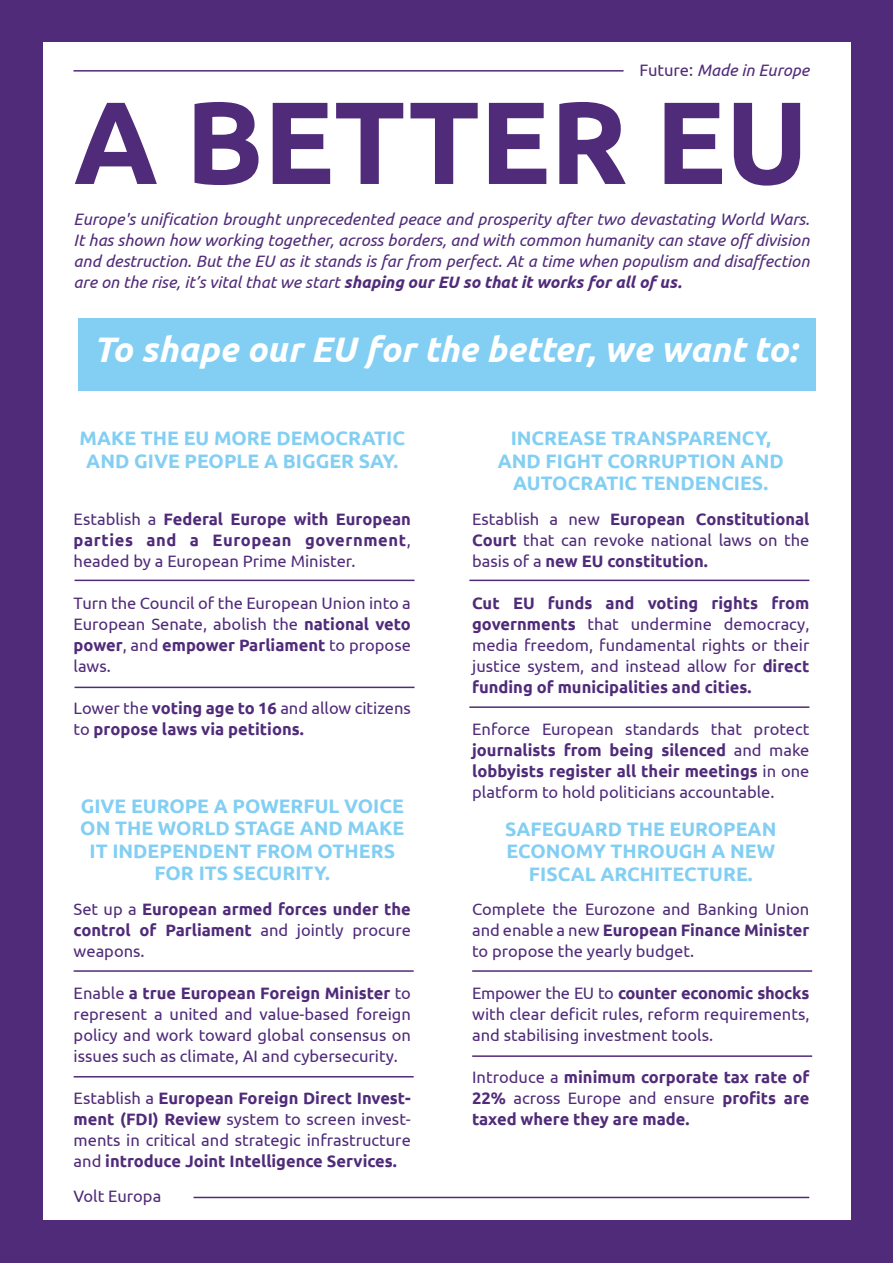
<style>
.page{position:relative;width:893px;height:1263px;background:#502b79}
.page>*{position:absolute;margin:0;border:0;box-sizing:border-box;transform-origin:0 0}
.t1{font:700 117px "Ubuntu";letter-spacing:-.005em;color:#502b79}
.t2{font:italic 700 35.4px "Ubuntu";color:#fff}
.t3{font:700 19.5px/22.5px "Ubuntu";color:#83cff3;text-align:center}
.t4{font:16.5px/21px "Ubuntu";color:#502b79;text-align:justify}
.t5{font:700 16.5px/21px "Ubuntu";color:#502b79;text-align:justify}
.t6{font:italic 16.5px/21px "Ubuntu";color:#502b79;text-align:justify}
.s1{font-style:normal}
.s2{font-weight:700}
.s3{font-weight:400}
</style>
<div class="page">
<div style="left:43px;top:43px;width:807px;height:1177px;background:#fff"></div>
<div style="left:78px;top:318px;width:737px;height:72px;background:#83cff3"></div>
<hr style="left:75px;top:580px;width:340px;height:1px;background:#502b79">
<hr style="left:75px;top:687px;width:340px;height:1px;background:#502b79">
<hr style="left:469px;top:580px;width:340px;height:1px;background:#502b79">
<hr style="left:469px;top:706px;width:340px;height:2px;background:#502b79">
<hr style="left:472px;top:970px;width:340px;height:2px;background:#502b79">
<hr style="left:472px;top:1055px;width:340px;height:2px;background:#502b79">
<hr style="left:74px;top:970px;width:340px;height:2px;background:#502b79">
<hr style="left:74px;top:1076px;width:340px;height:1px;background:#502b79">
<hr style="left:194px;top:1197px;width:615px;height:1px;background:#502b79">
<hr style="left:74px;top:70px;width:549px;height:2px;background:#502b79">
<p class="t6" style="left:640px;top:59px;width:171px"><span class="s1">Future:</span> Made in Europe</p>
<h1 class="t1" style="left:74px;top:71px;width:736px">A BETTER EU</h1>
<p class="t6" style="left:74px;top:208px;width:737px">Europe's unification brought unprecedented peace and prosperity after two devastating World Wars.<br>It has shown how working together, across borders, and with common humanity can stave off division and destruction. But the EU as it stands is far from perfect. At a time when populism and disaffection are on the rise, it’s vital that we start <span class="s2">shaping our EU so that it works for all of us.</span></p>
<h2 class="t2" style="left:94px;top:328px;width:705px">To shape our EU for the better, we want to:</h2>
<p class="t3" style="left:80px;top:426px;width:327px">MAKE THE EU MORE DEMOCRATIC<br>AND GIVE PEOPLE A BIGGER SAY.</p>
<p class="t5" style="left:74px;top:508px;width:339px"><span class="s3">Establish a</span> Federal Europe with European parties and a European government<span class="s3">, headed by a European Prime Minister.</span></p>
<p class="t4" style="left:74px;top:592px;width:339px">Turn the Council of the European Union into a European Senate, abolish the <span class="s2">national veto power</span>, and <span class="s2">empower Parliament</span> to propose laws.</p>
<p class="t5" style="left:74px;top:697px;width:339px"><span class="s3">Lower the</span> voting age to 16 <span class="s3">and allow citizens to</span> propose laws via petitions.</p>
<p class="t3" style="left:80px;top:794px;width:325px">GIVE EUROPE A POWERFUL VOICE<br>ON THE WORLD STAGE AND MAKE<br>IT INDEPENDENT FROM OTHERS<br>FOR ITS SECURITY.</p>
<p class="t5" style="left:74px;top:899px;width:339px"><span class="s3">Set up a</span> European armed forces under the control of Parliament <span class="s3">and jointly procure weapons.</span></p>
<p class="t4" style="left:74px;top:982px;width:339px">Enable <span class="s2">a true European Foreign Minister</span> to represent a united and value-based foreign policy and work toward global consensus on issues such as climate, AI and cybersecurity.</p>
<p class="t5" style="left:74px;top:1088px;width:339px"><span class="s3">Establish a</span> European Foreign Direct Invest&shy;ment (FDI) Review <span class="s3">system to screen invest&shy;ments in critical and strategic infrastructure and</span> introduce Joint Intelligence Services.</p>
<p class="t4" style="left:74px;top:1185px;width:89px">Volt Europa</p>
<p class="t3" style="left:498px;top:426px;width:288px">INCREASE TRANSPARENCY,<br>AND FIGHT CORRUPTION AND<br>AUTOCRATIC TENDENCIES.</p>
<p class="t4" style="left:472px;top:508px;width:339px">Establish a new <span class="s2">European Constitutional Court</span> that can revoke national laws on the basis of a <span class="s2">new EU constitution.</span></p>
<p class="t4" style="left:472px;top:592px;width:339px"><span class="s2">Cut EU funds and voting rights from governments</span> that undermine democracy, media freedom, fundamental rights or their justice system, and instead allow for <span class="s2">direct funding of municipalities and cities.</span></p>
<p class="t4" style="left:472px;top:718px;width:339px">Enforce European standards that protect <span class="s2">journalists from being silenced</span> and make <span class="s2">lobbyists register all their meetings</span> in one platform to hold politicians accountable.</p>
<p class="t3" style="left:505px;top:817px;width:273px">SAFEGUARD THE EUROPEAN<br>ECONOMY THROUGH A NEW<br>FISCAL ARCHITECTURE.</p>
<p class="t4" style="left:472px;top:898px;width:339px">Complete the Eurozone and Banking Union and enable a new <span class="s2">European Finance Minister </span>to propose the yearly budget.</p>
<p class="t4" style="left:472px;top:982px;width:339px">Empower the EU to <span class="s2">counter economic shocks </span>with clear deficit rules, reform requirements, and stabilising investment tools.</p>
<p class="t5" style="left:472px;top:1067px;width:339px"><span class="s3">Introduce a</span> minimum corporate tax rate of 22% <span class="s3">across Europe and ensure</span> profits are taxed where they are made.</p>
</div>
